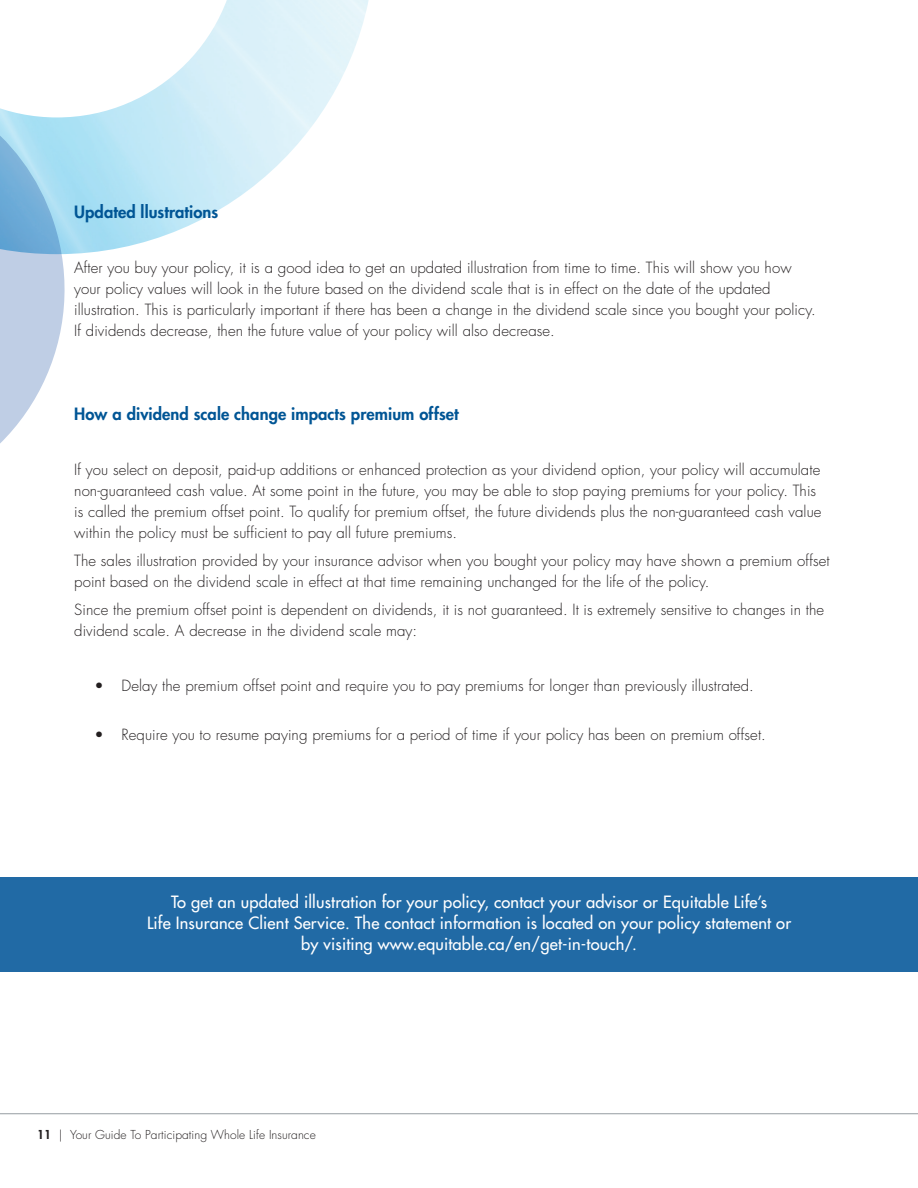
<style>
.page{position:relative;width:918px;height:1188px;background:#fff}
.page>*{position:absolute;margin:0;border:0;box-sizing:border-box;transform-origin:0 0}
.t1{font:500 16.5px/21px "Futura Std";letter-spacing:.01em;color:#fff;text-align:center}
.t2{font:800 16.5px "Futura Std";letter-spacing:.005em;color:#005595}
.t3{font:300 15px/21px "Futura Std";letter-spacing:.005em;color:#231f20}
.t4{font:300 12px "Futura Std";letter-spacing:.005em;color:#231f20}
.s1{font-weight:800}
</style>
<div class="page">
<img style="left:66px;top:0;width:303px;height:254px">
<svg style="left:0;top:108px;width:66px;height:336px"></svg>
<hr style="left:0;top:1113px;width:918px;height:1px;background:#959ca1">
<div style="left:0;top:877px;width:918px;height:94px;background:#216aa5"></div>
<p class="t2" style="left:74px;top:201px;width:146px">Updated llustrations</p>
<p class="t3" style="left:74px;top:258px;width:743px">After you buy your policy, it is a good idea to get an updated illustration from time to time. This will show you how your policy values will look in the future based on the dividend scale that is in effect on the date of the updated illustration. This is particularly important if there has been a change in the dividend scale since you bought your policy.<br>If dividends decrease, then the future value of your policy will also decrease.</p>
<p class="t2" style="left:74px;top:403px;width:386px">How a dividend scale change impacts premium offset</p>
<p class="t3" style="left:74px;top:460px;width:749px">If you select on deposit, paid-up additions or enhanced protection as your dividend option, your policy will accumulate non-guaranteed cash value. At some point in the future, you may be able to stop paying premiums for your policy. This is called the premium offset point. To qualify for premium offset, the future dividends plus the non-guaranteed cash value within the policy must be sufficient to pay all future premiums.</p>
<p class="t3" style="left:74px;top:550px;width:757px">The sales illustration provided by your insurance advisor when you bought your policy may have shown a premium offset point based on the dividend scale in effect at that time remaining unchanged for the life of the policy.</p>
<p class="t3" style="left:74px;top:599px;width:751px">Since the premium offset point is dependent on dividends, it is not guaranteed. It is extremely sensitive to changes in the dividend scale. A decrease in the dividend scale may:</p>
<p class="t3" style="left:94px;top:676px;width:661px">• Delay the premium offset point and require you to pay premiums for longer than previously illustrated.</p>
<p class="t3" style="left:94px;top:724px;width:673px">• Require you to resume paying premiums for a period of time if your policy has been on premium offset.</p>
<p class="t1" style="left:147px;top:892px;width:646px">To get an updated illustration for your policy, contact your advisor or Equitable Life’s<br>Life Insurance Client Service. The contact information is located on your policy statement or by visiting www.equitable.ca/en/get-in-touch/.</p>
<p class="t4" style="left:37px;top:1127px;width:280px"><span class="s1">11</span> | Your Guide To Participating Whole Life Insurance</p>
</div>
